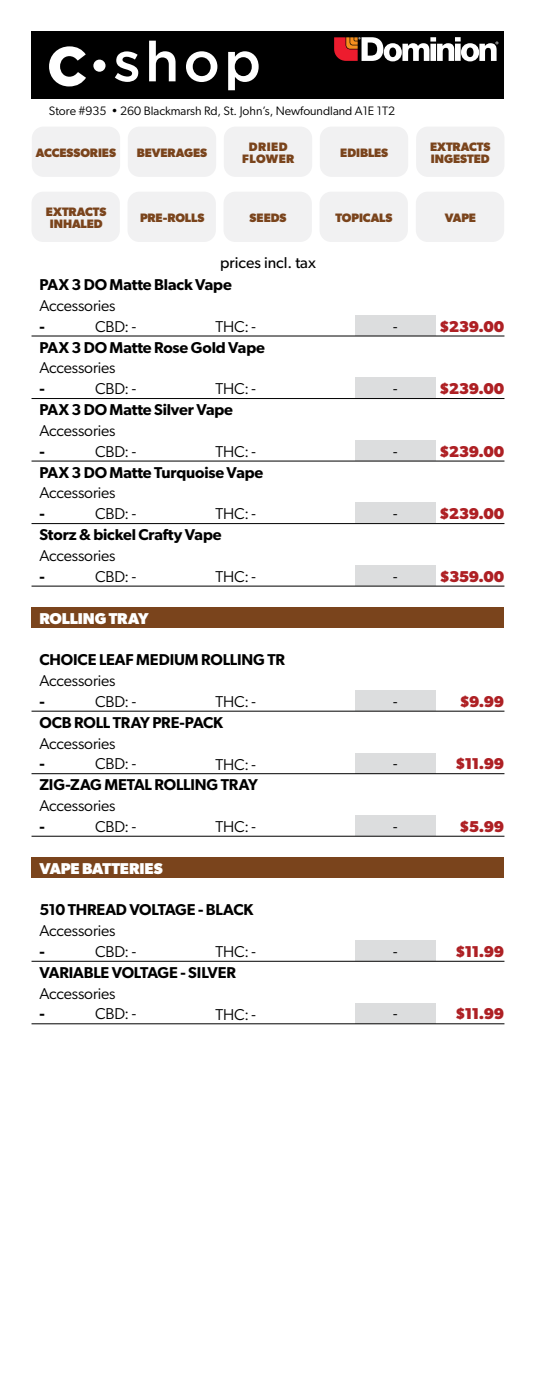
<style>
.page{position:relative;width:536px;height:1386px;background:#fff}
.page>*{position:absolute;margin:0;border:0;box-sizing:border-box;transform-origin:0 0}
.H3_-_Product_Header{font:600 15.75px "Gibson";letter-spacing:-.01em;color:#000}
.Paragraph_Reg{font:15.75px "Gibson";letter-spacing:-.01em;color:#000}
.Paragraph_Price{font:700 15.75px "Gibson";letter-spacing:-.03em;color:#ae2024}
.H2_-_Subhead{font:700 15.75px "Gibson";letter-spacing:-.01em;color:#fff}
.t1{font:15.75px "Gibson";color:#000}
.Paragraph_Bold{font:600 15.75px "Gibson";color:#000}
.Paragraph_Reg_Centre{font:15.75px "Gibson";color:#000}
.Buttons{font:700 12.25px/12.2px "Gibson";letter-spacing:-.005em;color:#7a441c}
.t2{font:12.25px "Gibson";color:#000}
.Buttons-2{font:700 12.25px/12.2px "Gibson";letter-spacing:.035em;color:#7a441c;text-align:center}
</style>
<div class="page">
<div style="left:355px;top:315px;width:80px;height:21px;background:#dcddde"></div>
<div style="left:355px;top:378px;width:80px;height:20px;background:#dcddde"></div>
<div style="left:355px;top:440px;width:80px;height:21px;background:#dcddde"></div>
<div style="left:355px;top:503px;width:80px;height:20px;background:#dcddde"></div>
<div style="left:355px;top:565px;width:80px;height:21px;background:#dcddde"></div>
<div style="left:355px;top:690px;width:80px;height:21px;background:#dcddde"></div>
<div style="left:355px;top:753px;width:80px;height:20px;background:#dcddde"></div>
<div style="left:355px;top:815px;width:80px;height:21px;background:#dcddde"></div>
<div style="left:355px;top:940px;width:80px;height:21px;background:#dcddde"></div>
<div style="left:355px;top:1003px;width:80px;height:21px;background:#dcddde"></div>
<hr style="left:32px;top:336px;width:472px;height:1px;background:#000">
<hr style="left:32px;top:398px;width:472px;height:1px;background:#000">
<hr style="left:32px;top:461px;width:472px;height:1px;background:#000">
<hr style="left:32px;top:523px;width:472px;height:1px;background:#000">
<hr style="left:32px;top:586px;width:472px;height:1px;background:#000">
<hr style="left:32px;top:711px;width:472px;height:1px;background:#000">
<hr style="left:32px;top:773px;width:472px;height:1px;background:#000">
<hr style="left:32px;top:836px;width:472px;height:1px;background:#000">
<hr style="left:32px;top:961px;width:472px;height:1px;background:#000">
<hr style="left:32px;top:1024px;width:472px;height:1px;background:#000">
<div style="left:32px;top:32px;width:472px;height:67px;background:#000"></div>
<svg style="left:334px;top:37px;width:164px;height:24px"></svg>
<svg style="left:115px;top:51px;width:23px;height:31px"></svg>
<svg style="left:149px;top:41px;width:26px;height:40px"></svg>
<svg style="left:186px;top:51px;width:31px;height:31px"></svg>
<svg style="left:228px;top:51px;width:30px;height:39px"></svg>
<svg style="left:49px;top:46px;width:37px;height:40px"></svg>
<div style="left:93px;top:60px;width:12px;height:12px;background:#fff;border-radius:6px"></div>
<div style="left:32px;top:127px;width:88px;height:50px;background:#f1f1f2;border-radius:12px"></div>
<div style="left:128px;top:127px;width:88px;height:50px;background:#f1f1f2;border-radius:12px"></div>
<div style="left:224px;top:127px;width:88px;height:50px;background:#f1f1f2;border-radius:12px"></div>
<div style="left:320px;top:127px;width:88px;height:50px;background:#f1f1f2;border-radius:12px"></div>
<div style="left:416px;top:127px;width:88px;height:50px;background:#f1f1f2;border-radius:12px"></div>
<div style="left:32px;top:192px;width:88px;height:50px;background:#f1f1f2;border-radius:12px"></div>
<div style="left:127px;top:192px;width:89px;height:50px;background:#f1f1f2;border-radius:12px"></div>
<div style="left:223px;top:192px;width:89px;height:50px;background:#f1f1f2;border-radius:12px"></div>
<div style="left:319px;top:192px;width:89px;height:50px;background:#f1f1f2;border-radius:12px"></div>
<div style="left:415px;top:192px;width:89px;height:50px;background:#f1f1f2;border-radius:12px"></div>
<div style="left:32px;top:607px;width:472px;height:21px;background:#7a441c"></div>
<div style="left:32px;top:857px;width:472px;height:21px;background:#7a441c"></div>
<p class="t2" style="left:49px;top:103px;width:347px">Store #935 • 260 Blackmarsh Rd, St. John’s, Newfoundland A1E 1T2</p>
<p class="Buttons" style="left:36px;top:146px;width:82px">ACCESSORIES</p>
<p class="Buttons" style="left:137px;top:146px;width:72px">BEVERAGES</p>
<p class="Buttons-2" style="left:242px;top:140px;width:54px">DRIED<br>FLOWER</p>
<p class="Buttons" style="left:340px;top:146px;width:49px">EDIBLES</p>
<p class="Buttons" style="left:430px;top:140px;width:62px">EXTRACTS<br>INGESTED</p>
<p class="Buttons" style="left:46px;top:205px;width:62px;text-align:center">EXTRACTS<br>INHALED</p>
<p class="Buttons" style="left:140px;top:211px;width:66px">PRE-ROLLS</p>
<p class="Buttons" style="left:249px;top:211px;width:38px">SEEDS</p>
<p class="Buttons" style="left:335px;top:211px;width:59px">TOPICALS</p>
<p class="Buttons" style="left:444px;top:211px;width:33px">VAPE</p>
<p class="t1" style="left:220px;top:253px;width:97px">prices incl. tax</p>
<h3 class="H3_-_Product_Header" style="left:39px;top:275px;width:194px">PAX 3 DO Matte Black Vape</h3>
<p class="Paragraph_Reg" style="left:39px;top:296px;width:78px">Accessories</p>
<p class="Paragraph_Bold" style="left:39px;top:317px;width:7px">-</p>
<p class="Paragraph_Reg" style="left:95px;top:317px;width:42px">CBD: -</p>
<p class="Paragraph_Reg" style="left:215px;top:317px;width:42px">THC: -</p>
<p class="Paragraph_Reg_Centre" style="left:393px;top:317px;width:6px">-</p>
<p class="Paragraph_Price" style="left:439px;top:317px;width:67px">$239.00</p>
<h3 class="H3_-_Product_Header" style="left:39px;top:338px;width:227px">PAX 3 DO Matte Rose Gold Vape</h3>
<p class="Paragraph_Reg" style="left:39px;top:359px;width:78px">Accessories</p>
<p class="Paragraph_Bold" style="left:39px;top:379px;width:7px">-</p>
<p class="Paragraph_Reg" style="left:95px;top:379px;width:42px">CBD: -</p>
<p class="Paragraph_Reg" style="left:215px;top:379px;width:42px">THC: -</p>
<p class="Paragraph_Reg_Centre" style="left:393px;top:379px;width:6px">-</p>
<p class="Paragraph_Price" style="left:439px;top:379px;width:67px">$239.00</p>
<h3 class="H3_-_Product_Header" style="left:39px;top:400px;width:195px">PAX 3 DO Matte Silver Vape</h3>
<p class="Paragraph_Reg" style="left:39px;top:421px;width:78px">Accessories</p>
<p class="Paragraph_Bold" style="left:39px;top:442px;width:7px">-</p>
<p class="Paragraph_Reg" style="left:95px;top:442px;width:42px">CBD: -</p>
<p class="Paragraph_Reg" style="left:215px;top:442px;width:42px">THC: -</p>
<p class="Paragraph_Reg_Centre" style="left:393px;top:442px;width:6px">-</p>
<p class="Paragraph_Price" style="left:439px;top:442px;width:67px">$239.00</p>
<h3 class="H3_-_Product_Header" style="left:39px;top:463px;width:225px">PAX 3 DO Matte Turquoise Vape</h3>
<p class="Paragraph_Reg" style="left:39px;top:484px;width:78px">Accessories</p>
<p class="Paragraph_Bold" style="left:39px;top:504px;width:7px">-</p>
<p class="Paragraph_Reg" style="left:95px;top:504px;width:42px">CBD: -</p>
<p class="Paragraph_Reg" style="left:215px;top:505px;width:42px">THC: -</p>
<p class="Paragraph_Reg_Centre" style="left:393px;top:504px;width:6px">-</p>
<p class="Paragraph_Price" style="left:439px;top:504px;width:67px">$239.00</p>
<h3 class="H3_-_Product_Header" style="left:39px;top:525px;width:184px">Storz &amp; bickel Crafty Vape</h3>
<p class="Paragraph_Reg" style="left:39px;top:546px;width:78px">Accessories</p>
<p class="Paragraph_Bold" style="left:39px;top:567px;width:7px">-</p>
<p class="Paragraph_Reg" style="left:95px;top:567px;width:42px">CBD: -</p>
<p class="Paragraph_Reg" style="left:215px;top:567px;width:42px">THC: -</p>
<p class="Paragraph_Reg_Centre" style="left:393px;top:567px;width:6px">-</p>
<p class="Paragraph_Price" style="left:439px;top:567px;width:66px">$359.00</p>
<h2 class="H2_-_Subhead" style="left:39px;top:609px;width:111px">ROLLING TRAY</h2>
<h3 class="H3_-_Product_Header" style="left:39px;top:650px;width:247px">CHOICE LEAF MEDIUM ROLLING TR</h3>
<p class="Paragraph_Reg" style="left:39px;top:671px;width:78px">Accessories</p>
<p class="Paragraph_Bold" style="left:39px;top:692px;width:7px">-</p>
<p class="Paragraph_Reg" style="left:95px;top:692px;width:42px">CBD: -</p>
<p class="Paragraph_Reg" style="left:215px;top:692px;width:42px">THC: -</p>
<p class="Paragraph_Reg_Centre" style="left:393px;top:692px;width:6px">-</p>
<p class="Paragraph_Price" style="left:459px;top:692px;width:47px">$9.99</p>
<h3 class="H3_-_Product_Header" style="left:39px;top:713px;width:185px">OCB ROLL TRAY PRE-PACK</h3>
<p class="Paragraph_Reg" style="left:39px;top:734px;width:78px">Accessories</p>
<p class="Paragraph_Bold" style="left:39px;top:755px;width:7px">-</p>
<p class="Paragraph_Reg" style="left:95px;top:754px;width:42px">CBD: -</p>
<p class="Paragraph_Reg" style="left:215px;top:755px;width:42px">THC: -</p>
<p class="Paragraph_Reg_Centre" style="left:393px;top:754px;width:6px">-</p>
<p class="Paragraph_Price" style="left:455px;top:755px;width:51px">$11.99</p>
<h3 class="H3_-_Product_Header" style="left:39px;top:775px;width:220px">ZIG-ZAG METAL ROLLING TRAY</h3>
<p class="Paragraph_Reg" style="left:39px;top:796px;width:78px">Accessories</p>
<p class="Paragraph_Bold" style="left:39px;top:817px;width:7px">-</p>
<p class="Paragraph_Reg" style="left:95px;top:817px;width:42px">CBD: -</p>
<p class="Paragraph_Reg" style="left:215px;top:817px;width:42px">THC: -</p>
<p class="Paragraph_Reg_Centre" style="left:393px;top:817px;width:6px">-</p>
<p class="Paragraph_Price" style="left:459px;top:817px;width:47px">$5.99</p>
<h2 class="H2_-_Subhead" style="left:39px;top:859px;width:125px">VAPE BATTERIES</h2>
<h3 class="H3_-_Product_Header" style="left:39px;top:901px;width:215px">510 THREAD VOLTAGE - BLACK</h3>
<p class="Paragraph_Reg" style="left:39px;top:921px;width:78px">Accessories</p>
<p class="Paragraph_Bold" style="left:39px;top:942px;width:7px">-</p>
<p class="Paragraph_Reg" style="left:95px;top:942px;width:42px">CBD: -</p>
<p class="Paragraph_Reg" style="left:215px;top:942px;width:42px">THC: -</p>
<p class="Paragraph_Reg_Centre" style="left:393px;top:942px;width:6px">-</p>
<p class="Paragraph_Price" style="left:455px;top:942px;width:51px">$11.99</p>
<h3 class="H3_-_Product_Header" style="left:39px;top:963px;width:198px">VARIABLE VOLTAGE - SILVER</h3>
<p class="Paragraph_Reg" style="left:39px;top:984px;width:78px">Accessories</p>
<p class="Paragraph_Bold" style="left:39px;top:1005px;width:7px">-</p>
<p class="Paragraph_Reg" style="left:95px;top:1005px;width:42px">CBD: -</p>
<p class="Paragraph_Reg" style="left:215px;top:1005px;width:42px">THC: -</p>
<p class="Paragraph_Reg_Centre" style="left:393px;top:1005px;width:6px">-</p>
<p class="Paragraph_Price" style="left:455px;top:1005px;width:51px">$11.99</p>
</div>
